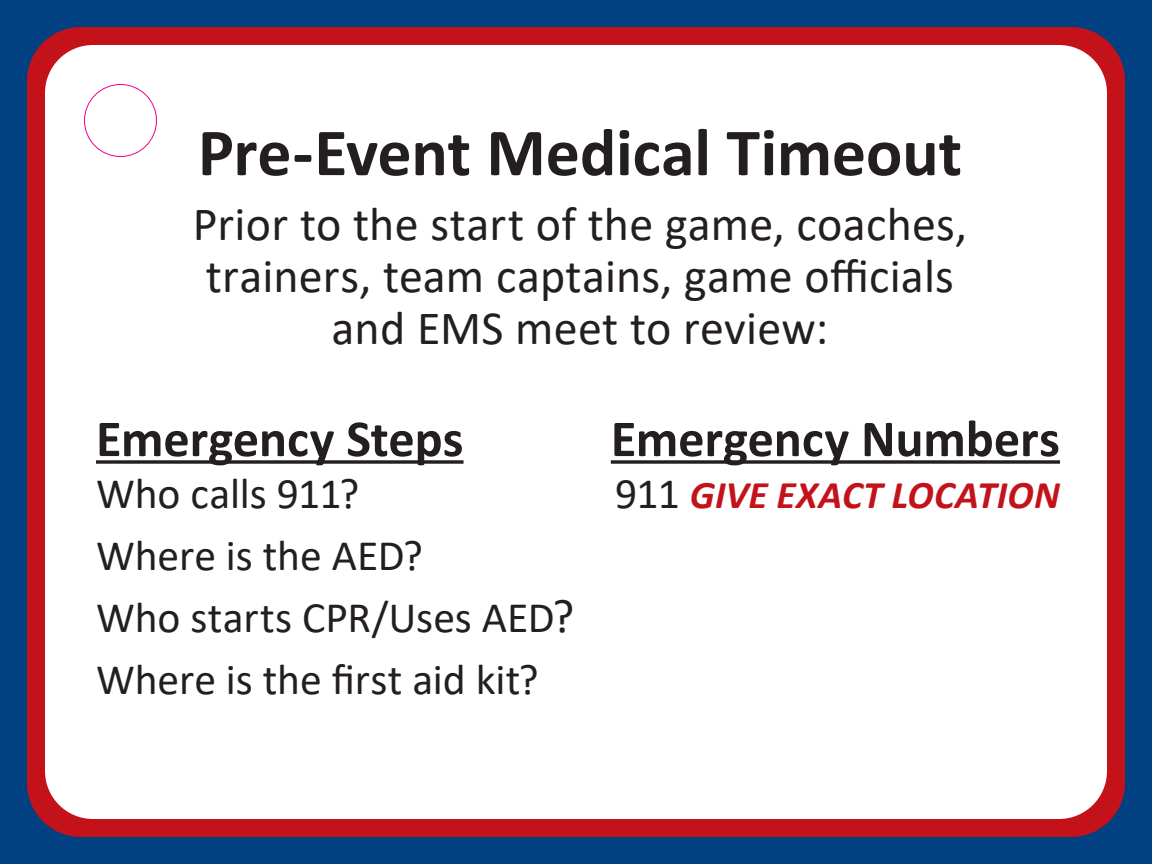
<style>
.page{position:relative;width:1152px;height:864px;background:#014081}
.page>*{position:absolute;margin:0;border:0;box-sizing:border-box;transform-origin:0 0}
.t1{font:700 68px "Calibri";letter-spacing:-.005em;color:#231f20}
.t2{font:700 52.4px "Calibri";letter-spacing:-.005em;color:#231f20}
.t3{font:48px/52px "Calibri";letter-spacing:.005em;color:#231f20;text-align:center}
.t4{font:43.6px/62px "Calibri";color:#231f20}
.t5{font:italic 700 39.2px "Calibri";letter-spacing:.01em;color:#c4121a}
.s1{font-size:48px}
.s2{font-weight:400;font-style:normal;font-size:43.6px;color:#231f20}
</style>
<div class="page">
<div style="left:27px;top:27px;width:1098px;height:810px;background:#c4121a;border-radius:54px"></div>
<div style="left:45px;top:45px;width:1062px;height:774px;background:#fff;border-radius:48px"></div>
<svg style="left:611px;top:460px;width:449px;height:4px;background:#423e3f"></svg>
<svg style="left:96px;top:460px;width:368px;height:4px"></svg>
<div style="left:84px;top:84px;width:73px;height:73px;border:1px solid #ed028c;border-radius:50%"></div>
<h1 class="t1" style="left:198px;top:104px;width:766px">Pre-Event Medical Timeout</h1>
<p class="t3" style="left:193px;top:197px;width:776px">Prior to the start of the game, coaches, trainers, team captains, game officials and EMS meet to review:</p>
<p class="t2" style="left:96px;top:402px;width:369px">Emergency Steps</p>
<p class="t4" style="left:96px;top:462px;width:480px">Who calls 911?<br>Where is the AED?<br>Who starts CPR/Uses AED<span class="s1">?<br></span>Where is the first aid kit?</p>
<p class="t2" style="left:611px;top:402px;width:451px">Emergency Numbers</p>
<p class="t5" style="left:615px;top:468px;width:446px"><span class="s2">911</span> GIVE EXACT LOCATION</p>
</div>
